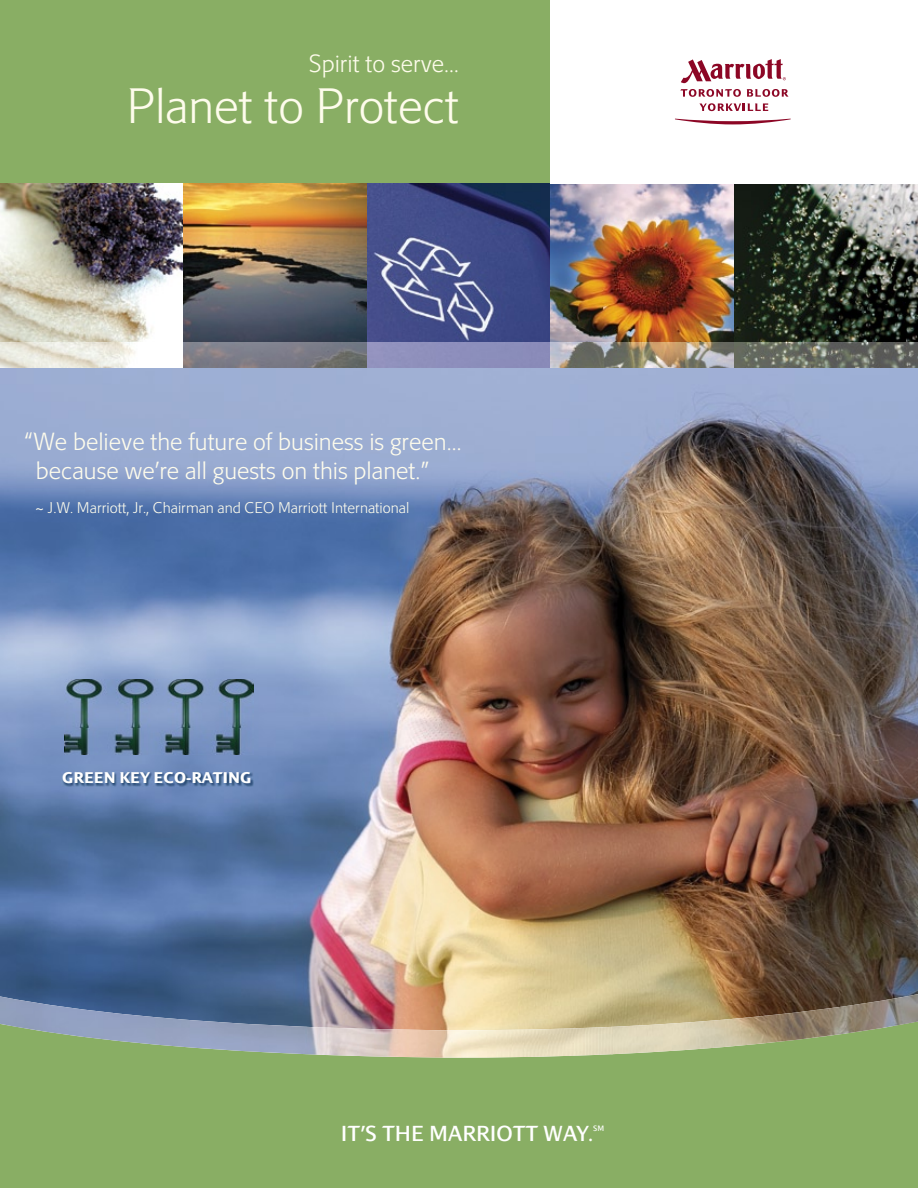
<style>
.page{position:relative;width:918px;height:1188px;background:#fff}
.page>*{position:absolute;margin:0;border:0;box-sizing:border-box;transform-origin:0 0}
.t1{font:300 48px "Marriott";color:#fefcec}
.t2{font:300 24px/28.8px "Marriott";color:#fefcec}
.t3{font:500 21px "Marriott";color:#fff}
.t4{font:300 15px "Marriott";color:#fefcec}
.t5{font:700 15px "Marriott";color:#fff}
.t6{font:500 7.5px "Marriott";color:#fff}
</style>
<div class="page">
<div style="left:0;top:0;width:918px;height:276px;background:#89ae64"></div>
<img style="left:0;top:184px;width:918px;height:835px">
<div style="left:0;top:1019px;width:918px;height:169px;background:#89ae64"></div>
<div style="left:550px;top:0;width:368px;height:184px;background:#fff"></div>
<svg style="left:681px;top:59px;width:105px;height:24px"></svg>
<svg style="left:675px;top:119px;width:116px;height:5px"></svg>
<svg style="left:680px;top:89px;width:61px;height:8px"></svg>
<svg style="left:747px;top:89px;width:42px;height:8px"></svg>
<svg style="left:699px;top:103px;width:69px;height:8px"></svg>
<img style="left:0;top:994px;width:306px;height:64px">
<img style="left:612px;top:994px;width:306px;height:64px">
<img style="left:306px;top:1026px;width:306px;height:32px">
<img style="left:62px;top:772px;width:192px;height:15px">
<img style="left:65px;top:679px;width:189px;height:76px">
<p class="t2" style="left:309px;top:48px;width:152px">Spirit to serve…</p>
<h1 class="t1" style="left:126px;top:76px;width:334px">Planet to Protect</h1>
<p class="t2" style="left:36px;top:427px;width:427px;text-indent:-12px">“We believe the future of business is green… because we’re all guests on this planet.”</p>
<p class="t4" style="left:35px;top:498px;width:376px">~ J.W. Marriott, Jr., Chairman and CEO Marriott International</p>
<p class="t5" style="left:62px;top:768px;width:191px">GREEN KEY ECO-RATING</p>
<p class="t3" style="left:341px;top:1120px;width:254px">IT’S THE MARRIOTT WAY.</p>
<p class="t6" style="left:593px;top:1123px;width:13px">SM</p>
</div>
